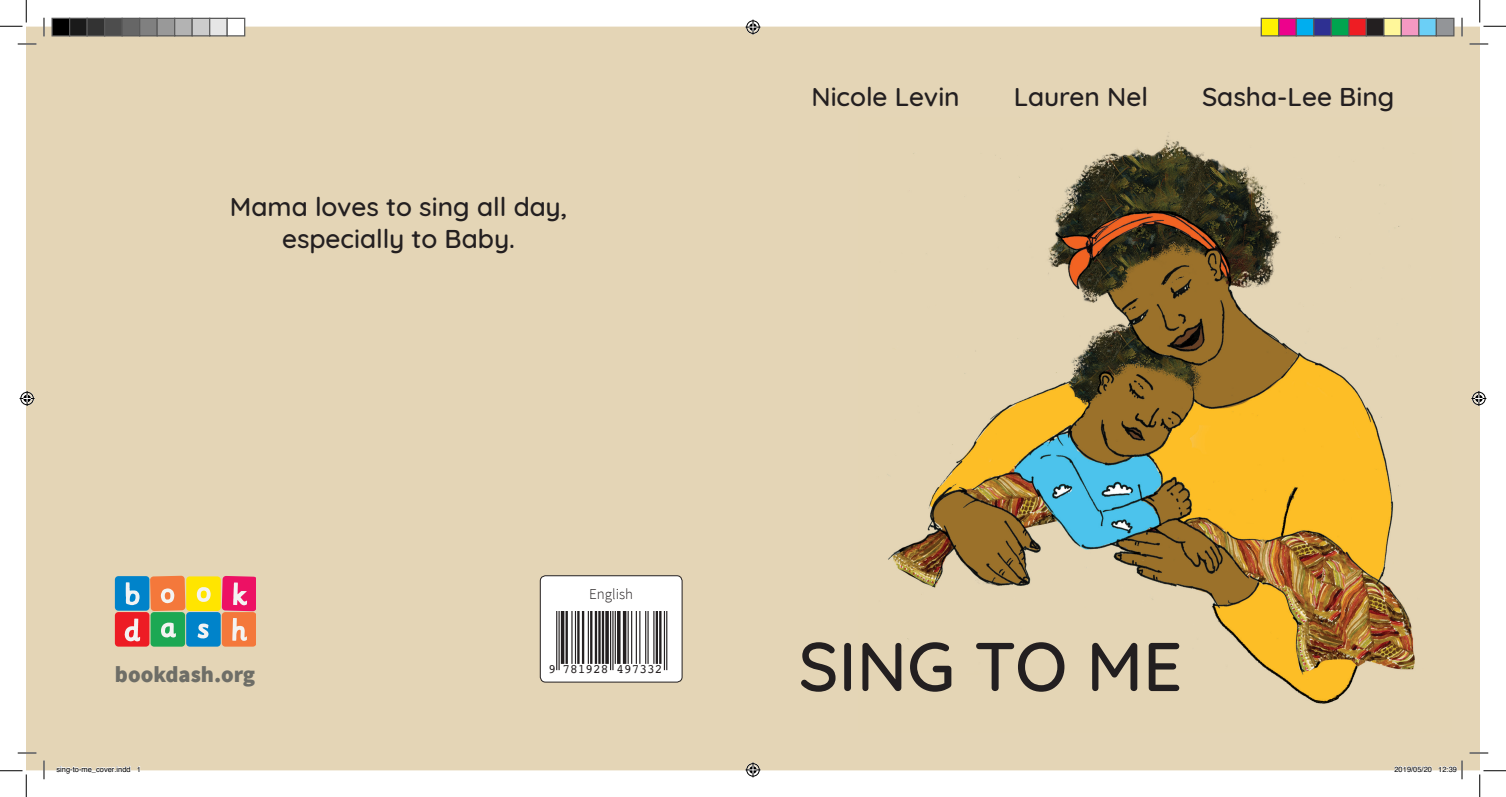
<style>
.page{position:relative;width:1506px;height:797px;background:#fff}
.page>*{position:absolute;margin:0;border:0;box-sizing:border-box;transform-origin:0 0}
.t1{font:500 68.75px "Quicksand";color:#231f20}
.t2{font:500 26.25px "Quicksand";color:#231f20}
.t3{font:900 22.62px "Source Sans Pro";color:#6e6e67}
.t4{font:300 15px "Source Sans Pro";color:#231f20}
.t5{font:12.75px "OCRB";color:#231f20}
.t6{font:7.5px "Helvetica";color:#000}
</style>
<div class="page">
<div style="left:26px;top:26px;width:744px;height:744px;background:#e4d5b6"></div>
<img style="left:858px;top:117px;width:593px;height:615px">
<div style="left:186px;top:576px;width:35px;height:35px;background:#ffe500;border-radius:3px"></div>
<div style="left:115px;top:612px;width:34px;height:34px;background:#ed1c24;border-radius:3px"></div>
<div style="left:150px;top:612px;width:35px;height:34px;background:#1ca853;border-radius:3px"></div>
<div style="left:186px;top:612px;width:35px;height:34px;background:#0083ca;border-radius:3px"></div>
<div style="left:115px;top:576px;width:34px;height:34px;background:#0083ca;border-radius:3px"></div>
<svg style="left:126px;top:582px;width:13px;height:23px"></svg>
<svg style="left:150px;top:575px;width:35px;height:36px"></svg>
<svg style="left:197px;top:587px;width:14px;height:15px"></svg>
<svg style="left:125px;top:618px;width:16px;height:24px"></svg>
<svg style="left:161px;top:622px;width:15px;height:15px"></svg>
<svg style="left:197px;top:623px;width:11px;height:15px"></svg>
<svg style="left:222px;top:576px;width:33px;height:70px;background:#f0616a"></svg>
<div style="left:540px;top:575px;width:142px;height:107px;background:#fff;border-radius:5px"></div>
<div style="left:540px;top:575px;width:142px;height:107px;border:1px solid #231f20;border-radius:5px"></div>
<hr style="left:556px;top:611px;width:1px;height:59px;background:#231f20">
<hr style="left:558px;top:611px;width:1px;height:59px;background:#231f20">
<hr style="left:561px;top:611px;width:3px;height:53px;background:#231f20">
<hr style="left:565px;top:611px;width:3px;height:53px;background:#231f20">
<hr style="left:571px;top:611px;width:1px;height:53px;background:#231f20">
<hr style="left:575px;top:611px;width:1px;height:53px;background:#231f20">
<hr style="left:577px;top:611px;width:2px;height:53px;background:#231f20">
<hr style="left:582px;top:611px;width:2px;height:53px;background:#231f20">
<hr style="left:587px;top:611px;width:2px;height:53px;background:#231f20">
<hr style="left:590px;top:611px;width:2px;height:53px;background:#231f20">
<hr style="left:595px;top:611px;width:2px;height:53px;background:#231f20">
<hr style="left:598px;top:611px;width:2px;height:53px;background:#231f20">
<hr style="left:602px;top:611px;width:2px;height:53px;background:#231f20">
<svg style="left:605px;top:611px;width:4px;height:53px"></svg>
<hr style="left:610px;top:611px;width:1px;height:59px;background:#231f20">
<hr style="left:612px;top:611px;width:1px;height:59px;background:#231f20">
<hr style="left:614px;top:611px;width:2px;height:53px;background:#231f20">
<hr style="left:617px;top:611px;width:3px;height:53px;background:#231f20">
<hr style="left:623px;top:611px;width:3px;height:53px;background:#231f20">
<hr style="left:627px;top:611px;width:1px;height:53px;background:#231f20">
<hr style="left:631px;top:611px;width:1px;height:53px;background:#231f20">
<hr style="left:635px;top:611px;width:2px;height:53px;background:#231f20">
<hr style="left:639px;top:611px;width:1px;height:53px;background:#231f20">
<hr style="left:645px;top:611px;width:1px;height:53px;background:#231f20">
<hr style="left:647px;top:611px;width:1px;height:53px;background:#231f20">
<hr style="left:653px;top:611px;width:1px;height:53px;background:#231f20">
<hr style="left:655px;top:611px;width:3px;height:53px;background:#231f20">
<hr style="left:659px;top:611px;width:2px;height:53px;background:#231f20">
<hr style="left:664px;top:611px;width:1px;height:59px;background:#231f20">
<hr style="left:666px;top:611px;width:1px;height:59px;background:#231f20">
<svg style="left:18px;top:43px;width:18px;height:2px"></svg>
<svg style="left:1469px;top:43px;width:19px;height:2px"></svg>
<svg style="left:18px;top:752px;width:18px;height:1px"></svg>
<svg style="left:1469px;top:752px;width:19px;height:1px"></svg>
<svg style="left:43px;top:18px;width:2px;height:18px"></svg>
<svg style="left:43px;top:760px;width:2px;height:19px"></svg>
<svg style="left:1461px;top:18px;width:1px;height:18px"></svg>
<svg style="left:0;top:0;width:27px;height:27px"></svg>
<svg style="left:0;top:770px;width:27px;height:27px"></svg>
<svg style="left:1479px;top:0;width:26px;height:27px"></svg>
<svg style="left:1479px;top:770px;width:26px;height:27px"></svg>
<svg style="left:745px;top:20px;width:15px;height:15px"></svg>
<svg style="left:745px;top:762px;width:15px;height:15px"></svg>
<svg style="left:20px;top:391px;width:15px;height:15px"></svg>
<svg style="left:1471px;top:391px;width:15px;height:15px"></svg>
<div style="left:52px;top:18px;width:18px;height:18px;background:#000"></div>
<div style="left:51px;top:18px;width:19px;height:18px;border:1px solid #595959"></div>
<div style="left:70px;top:18px;width:17px;height:18px;background:#1a1a1a"></div>
<div style="left:69px;top:18px;width:19px;height:18px;border:1px solid #595959"></div>
<div style="left:87px;top:18px;width:18px;height:18px;background:#333"></div>
<div style="left:86px;top:18px;width:19px;height:18px;border:1px solid #595959"></div>
<div style="left:105px;top:18px;width:17px;height:18px;background:#4d4d4d"></div>
<div style="left:104px;top:18px;width:19px;height:18px;border:1px solid #595959"></div>
<div style="left:122px;top:18px;width:18px;height:18px;background:#666"></div>
<div style="left:121px;top:18px;width:19px;height:18px;border:1px solid #595959"></div>
<div style="left:140px;top:18px;width:17px;height:18px;background:#808080"></div>
<div style="left:139px;top:18px;width:19px;height:18px;border:1px solid #595959"></div>
<div style="left:157px;top:18px;width:18px;height:18px;background:#999"></div>
<div style="left:156px;top:18px;width:19px;height:18px;border:1px solid #595959"></div>
<div style="left:175px;top:18px;width:17px;height:18px;background:#b3b3b3"></div>
<div style="left:174px;top:18px;width:19px;height:18px;border:1px solid #595959"></div>
<div style="left:192px;top:18px;width:18px;height:18px;background:#ccc"></div>
<div style="left:191px;top:18px;width:19px;height:18px;border:1px solid #595959"></div>
<div style="left:210px;top:18px;width:17px;height:18px;background:#e6e6e6"></div>
<div style="left:209px;top:18px;width:19px;height:18px;border:1px solid #595959"></div>
<div style="left:227px;top:18px;width:18px;height:18px;background:#fff"></div>
<div style="left:226px;top:18px;width:19px;height:18px;border:1px solid #595959"></div>
<div style="left:1261px;top:18px;width:17px;height:18px;background:#fff101"></div>
<div style="left:1260px;top:18px;width:19px;height:18px;border:1px solid #595959"></div>
<div style="left:1278px;top:18px;width:18px;height:18px;background:#ed028c"></div>
<div style="left:1278px;top:18px;width:18px;height:18px;border:1px solid #595959"></div>
<div style="left:1296px;top:18px;width:17px;height:18px;background:#00aeef"></div>
<div style="left:1295px;top:18px;width:19px;height:18px;border:1px solid #595959"></div>
<div style="left:1313px;top:18px;width:18px;height:18px;background:#2e3092"></div>
<div style="left:1313px;top:18px;width:18px;height:18px;border:1px solid #595959"></div>
<div style="left:1331px;top:18px;width:17px;height:18px;background:#00a54f"></div>
<div style="left:1330px;top:18px;width:19px;height:18px;border:1px solid #595959"></div>
<div style="left:1348px;top:18px;width:18px;height:18px;background:#ee1d23"></div>
<div style="left:1348px;top:18px;width:18px;height:18px;border:1px solid #595959"></div>
<div style="left:1366px;top:18px;width:17px;height:18px;background:#231f20"></div>
<div style="left:1365px;top:18px;width:19px;height:18px;border:1px solid #595959"></div>
<div style="left:1383px;top:18px;width:18px;height:18px;background:#fff79a"></div>
<div style="left:1383px;top:18px;width:18px;height:18px;border:1px solid #595959"></div>
<div style="left:1401px;top:18px;width:17px;height:18px;background:#f499c2"></div>
<div style="left:1400px;top:18px;width:19px;height:18px;border:1px solid #595959"></div>
<div style="left:1418px;top:18px;width:18px;height:18px;background:#6bcff6"></div>
<div style="left:1418px;top:18px;width:18px;height:18px;border:1px solid #595959"></div>
<div style="left:1436px;top:18px;width:17px;height:18px;background:#939598"></div>
<div style="left:1435px;top:18px;width:19px;height:18px;border:1px solid #595959"></div>
<svg style="left:56px;top:765px;width:75px;height:6px"></svg>
<svg style="left:137px;top:766px;width:3px;height:5px"></svg>
<svg style="left:1393px;top:765px;width:39px;height:6px"></svg>
<svg style="left:1438px;top:760px;width:24px;height:19px"></svg>
<p class="t2" style="left:230px;top:186px;width:339px">Mama loves to sing all day,</p>
<p class="t2" style="left:282px;top:217px;width:234px">especially to Baby.</p>
<p class="t4" style="left:589px;top:585px;width:45px">English</p>
<p class="t3" style="left:115px;top:658px;width:142px">bookdash.org</p>
<p class="t5" style="left:548px;top:659px;width:115px">9 781928 497332</p>
<p class="t2" style="left:811px;top:75px;width:150px">Nicole Levin</p>
<p class="t2" style="left:1013px;top:75px;width:136px">Lauren Nel</p>
<p class="t2" style="left:1201px;top:75px;width:194px">Sasha-Lee Bing</p>
<p class="t1" style="left:798px;top:611px;width:385px">SING TO ME</p>
<p class="t6" style="left:56px;top:763px;width:86px">sing-to-me_cover.indd 1</p>
<p class="t6" style="left:1394px;top:763px;width:64px">2019/05/20 12:39</p>
</div>
